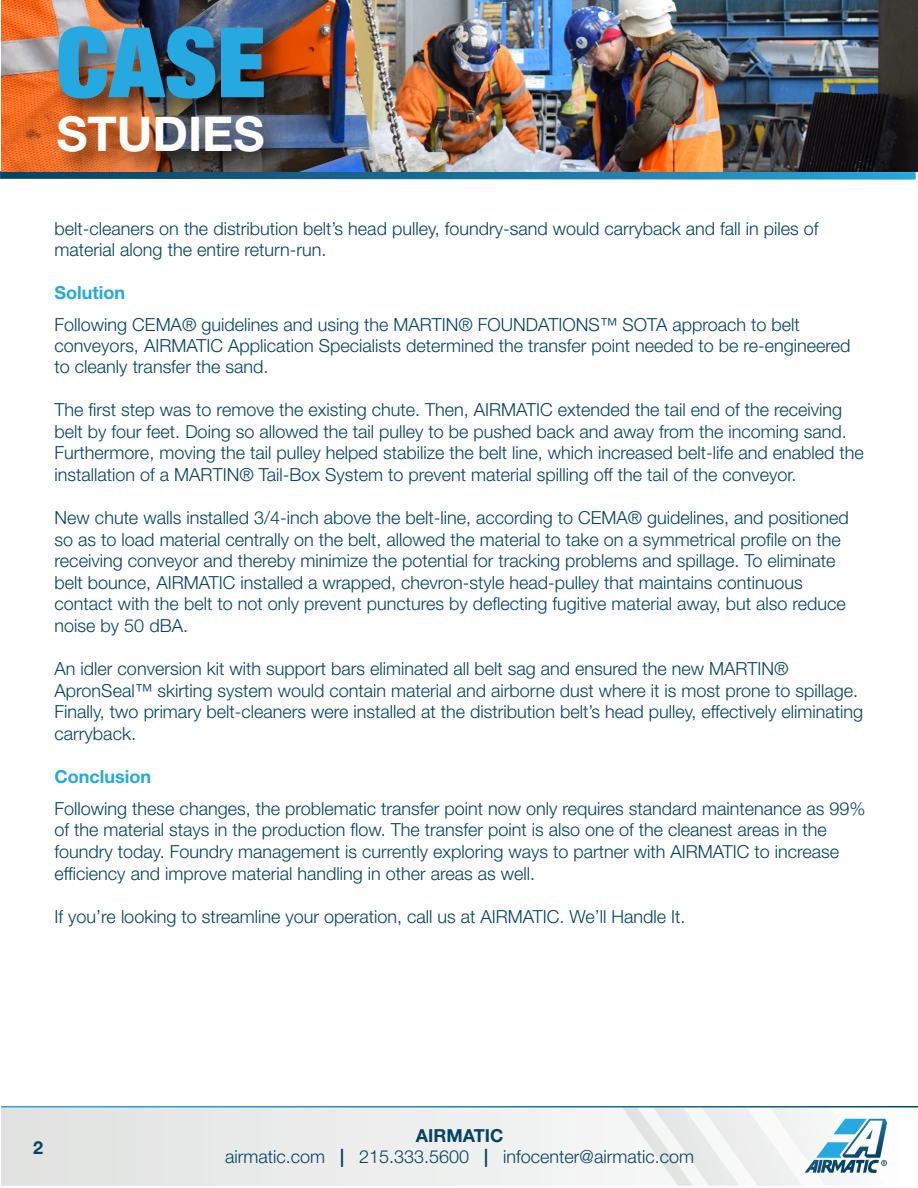
<style>
.page{position:relative;width:918px;height:1188px;background:#fff}
.page>*{position:absolute;margin:0;border:0;box-sizing:border-box;transform-origin:0 0}
.t1{font:900 condensed 97.5px "Helvetica Neue LT Std";color:#25a9e0}
.t2{font:700 48px "Helvetica Neue LT Std";color:#fff}
.t3{font:300 18px/21.6px "Helvetica Neue";color:#034264}
.t4{font:300 18px "Helvetica Neue";color:#054365}
.t5{font:700 18px "Helvetica Neue LT Std";color:#24aae1}
.t6{font:700 18px "Helvetica Neue LT Std";color:#054365}
.s1{font-family:"Helvetica Neue LT Std";font-weight:700}
.s2{color:#044164}
</style>
<div class="page">
<svg style="left:0;top:171px;width:916px;height:9px;background:#318db7"></svg>
<div style="left:1px;top:1107px;width:917px;height:79px;background:#ebeceb"></div>
<svg style="left:624px;top:1108px;width:263px;height:78px"></svg>
<hr style="left:1px;top:1106px;width:917px;height:2px;background:#fff">
<img style="left:1px;top:0;width:917px;height:172px">
<img style="left:44px;top:4px;width:382px;height:176px">
<h1 class="t1" style="left:57px;top:0;width:211px">CASE</h1>
<h2 class="t2" style="left:57px;top:104px;width:210px">STUDIES</h2>
<p class="t3" style="left:55px;top:217px;width:765px">belt-cleaners on the distribution belt’s head pulley, foundry-sand would carryback and fall in piles of material along the entire return-run.</p>
<p class="t5" style="left:55px;top:282px;width:72px">Solution</p>
<p class="t3" style="left:55px;top:314px;width:798px;line-height:21px">Following CEMA® guidelines and using the MARTIN® FOUNDATIONS™ SOTA approach to belt conveyors, AIRMATIC Application Specialists determined the transfer point needed to be re-engineered to cleanly transfer the sand.</p>
<p class="t3" style="left:55px;top:398px;width:811px">The first step was to remove the existing chute. Then, AIRMATIC extended the tail end of the receiving belt by four feet. Doing so allowed the tail pulley to be pushed back and away from the incoming sand.<br>Furthermore, moving the tail pulley helped stabilize the belt line, which increased belt-life and enabled the installation of a MARTIN® Tail-Box System to prevent material spilling off the tail of the conveyor.</p>
<p class="t3" style="left:55px;top:506px;width:796px">New chute walls installed 3/4-inch above the belt-line, according to CEMA® guidelines, and positioned so as to load material centrally on the belt, allowed the material to take on a symmetrical profile on the receiving conveyor and thereby minimize the potential for tracking problems and spillage. To eliminate belt bounce, AIRMATIC installed a wrapped, chevron-style head-pulley that maintains continuous contact with the belt to not only prevent punctures by deflecting fugitive material away, but also reduce noise by 50 dBA.</p>
<p class="t3" style="left:55px;top:658px;width:810px">An idler conversion kit with support bars eliminated all belt sag and ensured the new MARTIN® ApronSeal™ skirting system would contain material and airborne dust where it is most prone to spillage.<br>Finally, two primary belt-cleaners were installed at the distribution belt’s head pulley, effectively eliminating carryback.</p>
<p class="t5" style="left:55px;top:766px;width:98px">Conclusion</p>
<p class="t3" style="left:55px;top:797px;width:812px">Following these changes, the problematic transfer point now only requires standard maintenance as 99% of the material stays in the production flow. The transfer point is also one of the cleanest areas in the foundry today. Foundry management is currently exploring ways to partner with AIRMATIC to increase efficiency and improve material handling in other areas as well.</p>
<p class="t3" style="left:55px;top:905px;width:632px">If you’re looking to streamline your operation, call us at AIRMATIC. We’ll Handle It.</p>
<p class="t6" style="left:33px;top:1137px;width:12px">2</p>
<p class="t6" style="left:416px;top:1124px;width:89px">AIRMATIC</p>
<p class="t4" style="left:225px;top:1146px;width:470px">airmatic.com <span class="s1">|</span> <span class="s2">215.333.5600</span> <span class="s1">|</span> infocenter@airmatic.com</p>
</div>
